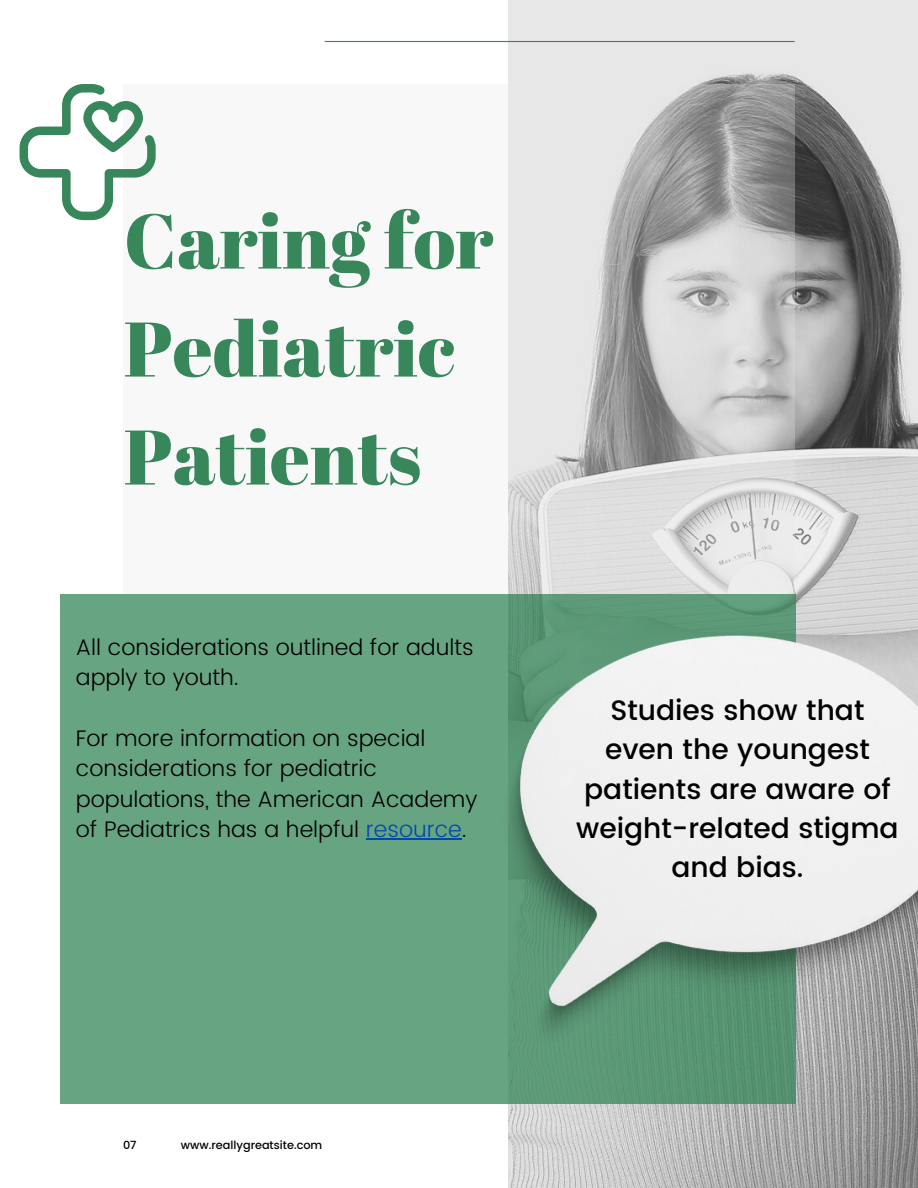
<style>
.page{position:relative;width:918px;height:1188px;background:#fff}
.page>*{position:absolute;margin:0;border:0;box-sizing:border-box;transform-origin:0 0}
.t1{font:77.1px/108px "Abril Fatface";color:#37875b}
.t2{font:500 28.2px/39.3px "Poppins";color:#000;text-align:center}
.t3{font:300 22.5px/30.3px "Poppins";color:#000}
.t4{font:500 11.25px "Poppins";color:#000}
.s1{color:#004aad}
</style>
<div class="page">
<img style="left:508px;top:0;width:410px;height:1188px">
<svg style="left:508px;top:84px;width:287px;height:510px;background:#c9c9c9"></svg>
<div style="left:60px;top:594px;width:736px;height:510px;background:#67a482"></div>
<hr style="left:325px;top:41px;width:469px;height:1px;background:#37875b">
<img style="left:508px;top:636px;width:410px;height:412px">
<svg style="left:20px;top:84px;width:136px;height:136px"></svg>
<hr style="left:366px;top:838px;width:96px;height:1px;background:#004aad">
<h1 class="t1" style="left:124px;top:185px;width:371px">Caring for<br>Pediatric<br>Patients</h1>
<p class="t3" style="left:76px;top:632px;width:399px">All considerations outlined for adults apply to youth.</p>
<p class="t3" style="left:76px;top:723px;width:403px">For more information on special considerations for pediatric populations, the American Academy of Pediatrics has a helpful <span class="s1">resource</span>.</p>
<p class="t2" style="left:576px;top:690px;width:324px">Studies show that even the youngest patients are aware of weight-related stigma and bias.</p>
<p class="t4" style="left:123px;top:1138px;width:15px">07</p>
<p class="t4" style="left:181px;top:1138px;width:143px">www.reallygreatsite.com</p>
</div>
